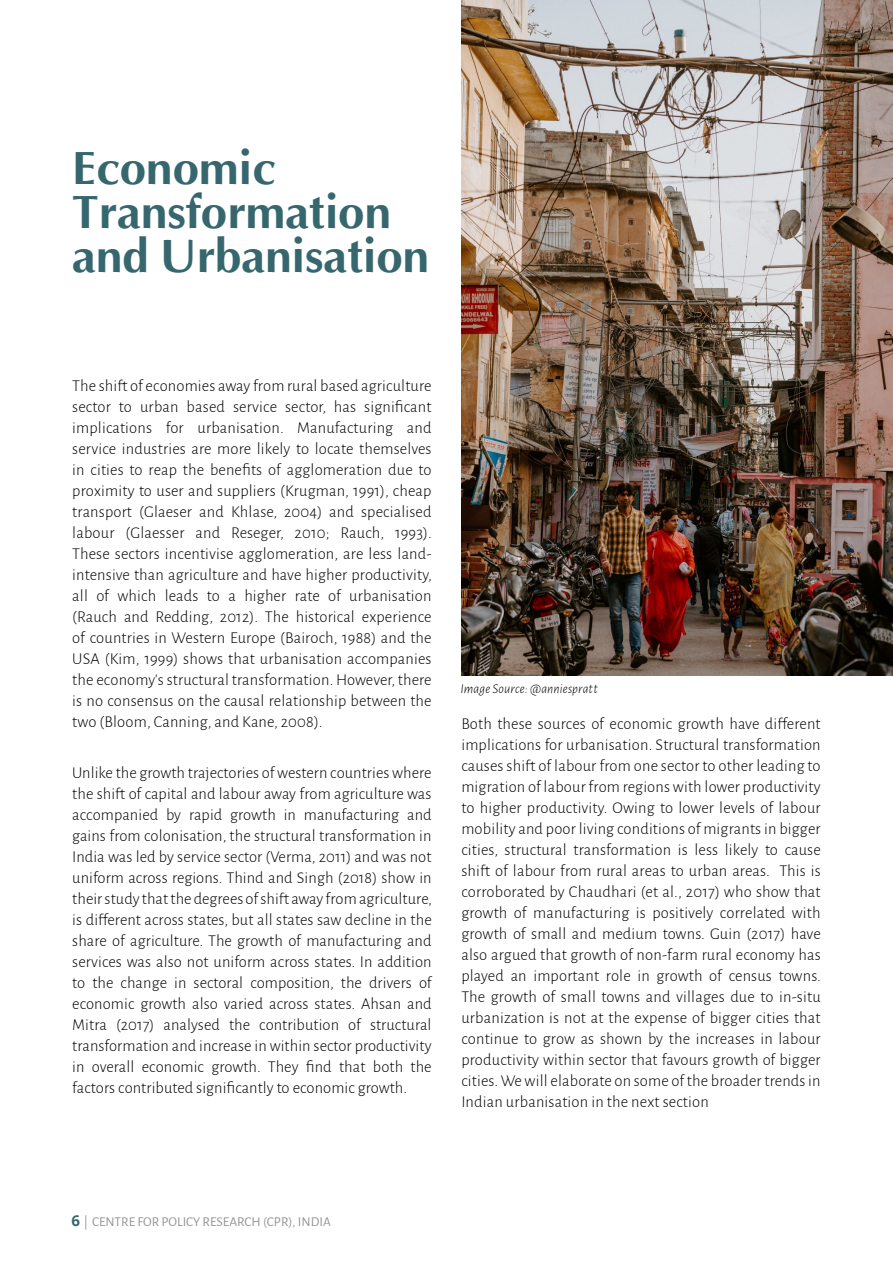
<style>
.page{position:relative;width:893px;height:1263px;background:#fff}
.page>*{position:absolute;margin:0;border:0;box-sizing:border-box;transform-origin:0 0}
.t1{font:700 47.55px/44.4px "Optima";color:#37676e}
.t2{font:300 16.5px/21px "Alegreya Sans";letter-spacing:.01em;color:#000;text-align:justify}
.t3{font:13.5px "Alegreya Sans";color:#939598}
.t4{font:italic 300 13.5px "Alegreya Sans";letter-spacing:.01em;color:#000}
.s1{font-family:"Open Sans";font-weight:700;font-size:15px;color:#37676e}
</style>
<div class="page">
<img style="left:461px;top:0;width:432px;height:675px">
<h1 class="t1" style="left:72px;top:147px;width:358px">Economic<br>Transformation and U rbanisation</h1>
<p class="t2" style="left:72px;top:375px;width:361px">The shift of economies away from rural based agriculture sector to urban based service sector, has significant implications for urbanisation. Manufacturing and service industries are more likely to locate themselves in cities to reap the benefits of agglomeration due to proximity to user and suppliers (Krugman, 1991), cheap transport (Glaeser and Khlase, 2004) and specialised labour (Glaesser and Reseger, 2010; Rauch, 1993).<br>These sectors incentivise agglomeration, are less land&shy;intensive than agriculture and have higher productivity, all of which leads to a higher rate of urbanisation (Rauch and Redding, 2012). The historical experience of countries in Western Europe (Bairoch, 1988) and the USA (Kim, 1999) shows that urbanisation accompanies the economy’s structural transformation. However, there is no consensus on the causal relationship between the two (Bloom, Canning, and Kane, 2008).</p>
<p class="t2" style="left:72px;top:762px;width:361px">Unlike the growth trajectories of western countries where the shift of capital and labour away from agriculture was accompanied by rapid growth in manufacturing and gains from colonisation, the structural transformation in India was led by service sector (Verma, 2011) and was not uniform across regions. Thind and Singh (2018) show in their study that the degrees of shift away from agriculture, is different across states, but all states saw decline in the share of agriculture. The growth of manufacturing and services was also not uniform across states. In addition to the change in sectoral composition, the drivers of economic growth also varied across states. Ahsan and Mitra (2017) analysed the contribution of structural transformation and increase in within sector productivity in overall economic growth. They find that both the factors contributed significantly to economic growth.</p>
<p class="t4" style="left:460px;top:680px;width:139px">Image Source: @anniespratt</p>
<p class="t2" style="left:461px;top:713px;width:361px">Both these sources of economic growth have different implications for urbanisation. Structural transformation causes shift of labour from one sector to other leading to migration of labour from regions with lower productivity to higher productivity. Owing to lower levels of labour mobility and poor living conditions of migrants in bigger cities, structural transformation is less likely to cause shift of labour from rural areas to urban areas. This is corroborated by Chaudhari (et al., 2017) who show that growth of manufacturing is positively correlated with growth of small and medium towns. Guin (2017) have also argued that growth of non-farm rural economy has played an important role in growth of census towns.<br>The growth of small towns and villages due to in-situ urbanization is not at the expense of bigger cities that continue to grow as shown by the increases in labour productivity within sector that favours growth of bigger cities. We will elaborate on some of the broader trends in Indian urbanisation in the next section</p>
<p class="t3" style="left:71px;top:1212px;width:261px"><span class="s1">6</span> | CENTRE FOR POLICY RESEARCH (CPR), INDIA</p>
</div>
